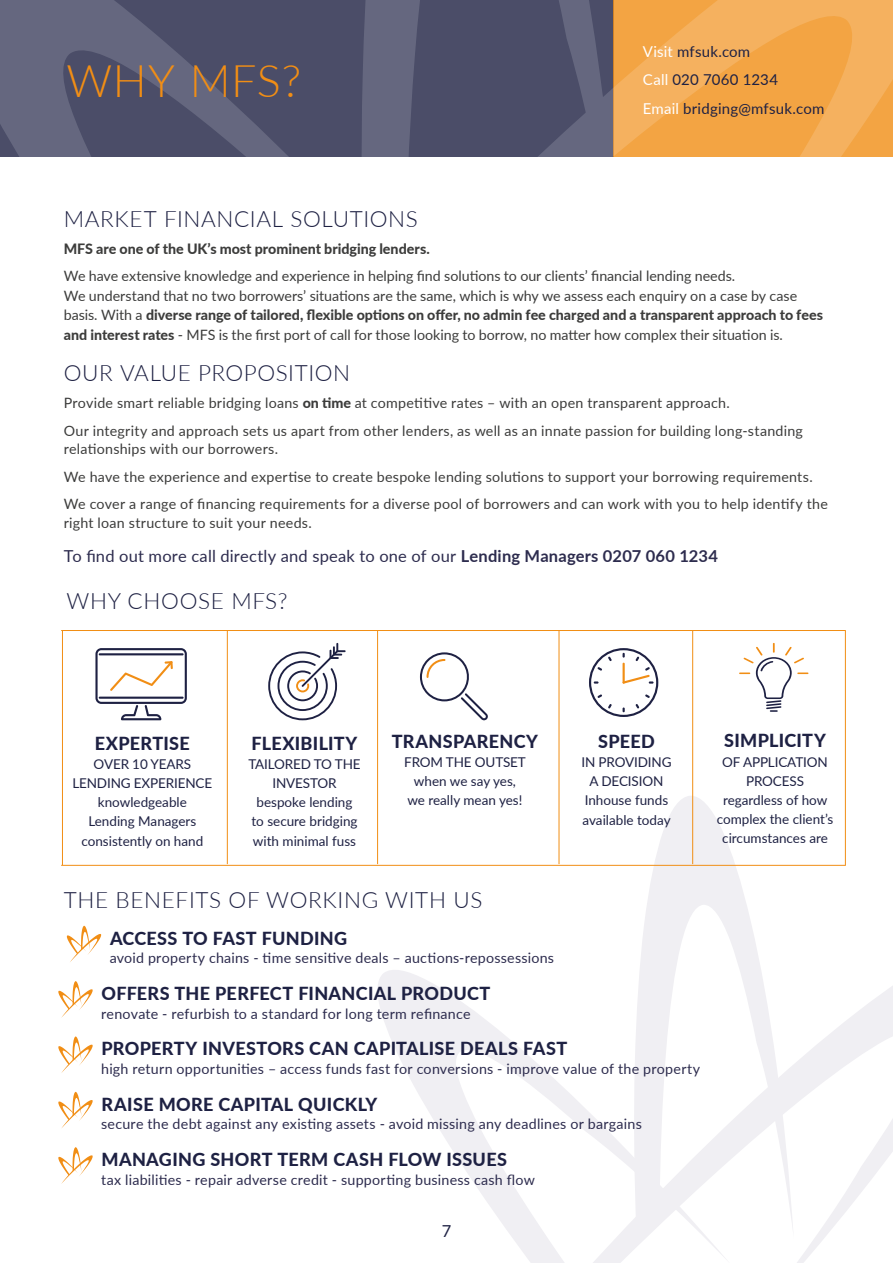
<style>
.page{position:relative;width:893px;height:1263px;background:#fff}
.page>*{position:absolute;margin:0;border:0;box-sizing:border-box;transform-origin:0 0}
.t1{font:300 45px "Lato";letter-spacing:.015em;color:#f18e15}
.t2{font:300 22.5px "Lato";letter-spacing:.03em;color:#1e2143}
.t3{font:800 18px "Lato";letter-spacing:.02em;color:#1e2143}
.t4{font:16.5px "Lato";letter-spacing:.01em;color:#2d2c4e}
.t5{font:16.5px "Lato";color:#1e2143}
.t6{font:15px/28.5px "Lato";letter-spacing:.015em;color:#1e2143}
.t7{font:14.25px/19.5px "Lato";letter-spacing:.015em;color:#3c3c3b}
.t8{font:14.25px "Lato";letter-spacing:.015em;color:#2d2c4e}
.t9{font:800 14.25px "Lato";color:#3c3c3b}
.t10{font:13.5px/19.2px "Lato";color:#1e2143;text-align:center}
.s1{color:#fff}
.s2{font-weight:800}
.s3{font-weight:700}
</style>
<div class="page">
<svg style="left:0;top:0;width:360px;height:156px;background:#545670"></svg>
<svg style="left:360px;top:0;width:533px;height:156px;background:#a7815e"></svg>
<svg style="left:794px;top:986px;width:99px;height:277px"></svg>
<svg style="left:378px;top:970px;width:347px;height:293px"></svg>
<svg style="left:633px;top:795px;width:161px;height:443px"></svg>
<svg style="left:95px;top:648px;width:92px;height:72px"></svg>
<svg style="left:268px;top:643px;width:78px;height:77px"></svg>
<svg style="left:420px;top:652px;width:68px;height:68px"></svg>
<svg style="left:589px;top:648px;width:69px;height:69px"></svg>
<svg style="left:739px;top:643px;width:69px;height:69px"></svg>
<hr style="left:62px;top:630px;width:1px;height:235px;background:#f18e15">
<hr style="left:227px;top:630px;width:1px;height:234px;background:#f18e15">
<hr style="left:377px;top:630px;width:1px;height:234px;background:#f18e15">
<hr style="left:559px;top:630px;width:1px;height:234px;background:#f18e15">
<hr style="left:692px;top:630px;width:1px;height:234px;background:#f18e15">
<hr style="left:845px;top:630px;width:1px;height:235px;background:#f18e15">
<hr style="left:61px;top:630px;width:785px;height:1px;background:#f18e15">
<hr style="left:61px;top:865px;width:785px;height:1px;background:#f18e15">
<svg style="left:67px;top:926px;width:34px;height:36px"></svg>
<svg style="left:58px;top:981px;width:35px;height:37px"></svg>
<svg style="left:58px;top:1036px;width:35px;height:37px"></svg>
<svg style="left:58px;top:1092px;width:35px;height:36px"></svg>
<svg style="left:58px;top:1147px;width:35px;height:37px"></svg>
<h1 class="t1" style="left:66px;top:49px;width:236px">WHY MFS?</h1>
<p class="t6" style="left:643px;top:36px;width:183px"><span class="s1">Visit</span> mfsuk.com<br><span class="s1">Call</span> 020 7060 1234<br><span class="s1">Email</span> bridging@mfsuk.com</p>
<h2 class="t2" style="left:64px;top:203px;width:355px">MARKET FINANCIAL SOLUTIONS</h2>
<p class="t9" style="left:64px;top:238px;width:367px">MFS are one of the UK’s most prominent bridging lenders.</p>
<p class="t7" style="left:64px;top:265px;width:761px">We have extensive knowledge and experience in helping find solutions to our clients’ financial lending needs.<br>We understand that no two borrowers’ situations are the same, which is why we assess each enquiry on a case by case basis. With a <span class="s2">diverse range of tailored, flexible options on offer, no admin fee charged and a transparent approach to fees and interest rates</span> - MFS is the first port of call for those looking to borrow, no matter how complex their situation is.</p>
<h2 class="t2" style="left:64px;top:357px;width:288px">OUR VALUE PROPOSITION</h2>
<p class="t7" style="left:64px;top:389px;width:741px;line-height:27.3px">Provide smart reliable bridging loans <span class="s2">on time</span> at competitive rates – with an open transparent approach.<br>Our integrity and approach sets us apart from other lenders, as well as an innate passion for building long-standing</p>
<p class="t7" style="left:64px;top:435px;width:766px;line-height:27.3px">relationships with our borrowers.<br>We have the experience and expertise to create bespoke lending solutions to support your borrowing requirements.<br>We cover a range of financing requirements for a diverse pool of borrowers and can work with you to help identify the</p>
<p class="t7" style="left:64px;top:512px;width:250px">right loan structure to suit your needs.</p>
<p class="t4" style="left:64px;top:544px;width:656px">To find out more call directly and speak to one of our <span class="s3">Lending Managers 0207 060 1234</span></p>
<h2 class="t2" style="left:66px;top:585px;width:223px">WHY CHOOSE MFS?</h2>
<p class="t3" style="left:95px;top:730px;width:96px">EXPERTISE</p>
<p class="t10" style="left:72px;top:754px;width:141px">OVER 10 YEARS<br>LENDING EXPERIENCE knowledgeable<br>Lending Managers consistently on hand</p>
<p class="t3" style="left:252px;top:730px;width:107px">FLEXIBILITY</p>
<p class="t10" style="left:248px;top:754px;width:114px">TAILORED TO THE<br>INVESTOR bespoke lending<br>to secure bridging with minimal fuss</p>
<p class="t3" style="left:392px;top:728px;width:148px">TRANSPARENCY</p>
<p class="t10" style="left:404px;top:752px;width:123px">FROM THE OUTSET when we say yes, we really mean yes!</p>
<p class="t3" style="left:598px;top:728px;width:58px">SPEED</p>
<p class="t10" style="left:581px;top:752px;width:92px">IN PROVIDING<br>A DECISION<br>Inhouse funds available today</p>
<p class="t3" style="left:724px;top:727px;width:103px">SIMPLICITY</p>
<p class="t10" style="left:717px;top:752px;width:118px">OF APPLICATION<br>PROCESS regardless of how complex the client’s circumstances are</p>
<h2 class="t2" style="left:64px;top:884px;width:420px">THE BENEFITS OF WORKING WITH US</h2>
<p class="t3" style="left:110px;top:925px;width:239px">ACCESS TO FAST FUNDING</p>
<p class="t8" style="left:110px;top:948px;width:446px">avoid property chains - time sensitive deals – auctions-repossessions</p>
<p class="t3" style="left:102px;top:980px;width:390px">OFFERS THE PERFECT FINANCIAL PRODUCT</p>
<p class="t8" style="left:101px;top:1003px;width:371px">renovate - refurbish to a standard for long term refinance</p>
<p class="t3" style="left:102px;top:1035px;width:467px">PROPERTY INVESTORS CAN CAPITALISE DEALS FAST</p>
<p class="t8" style="left:101px;top:1059px;width:601px">high return opportunities – access funds fast for conversions - improve value of the property</p>
<p class="t3" style="left:102px;top:1091px;width:277px">RAISE MORE CAPITAL QUICKLY</p>
<p class="t8" style="left:101px;top:1114px;width:542px">secure the debt against any existing assets - avoid missing any deadlines or bargains</p>
<p class="t3" style="left:102px;top:1146px;width:407px">MANAGING SHORT TERM CASH FLOW ISSUES</p>
<p class="t8" style="left:101px;top:1169px;width:435px">tax liabilities - repair adverse credit - supporting business cash flow</p>
<p class="t5" style="left:442px;top:1219px;width:11px">7</p>
</div>
